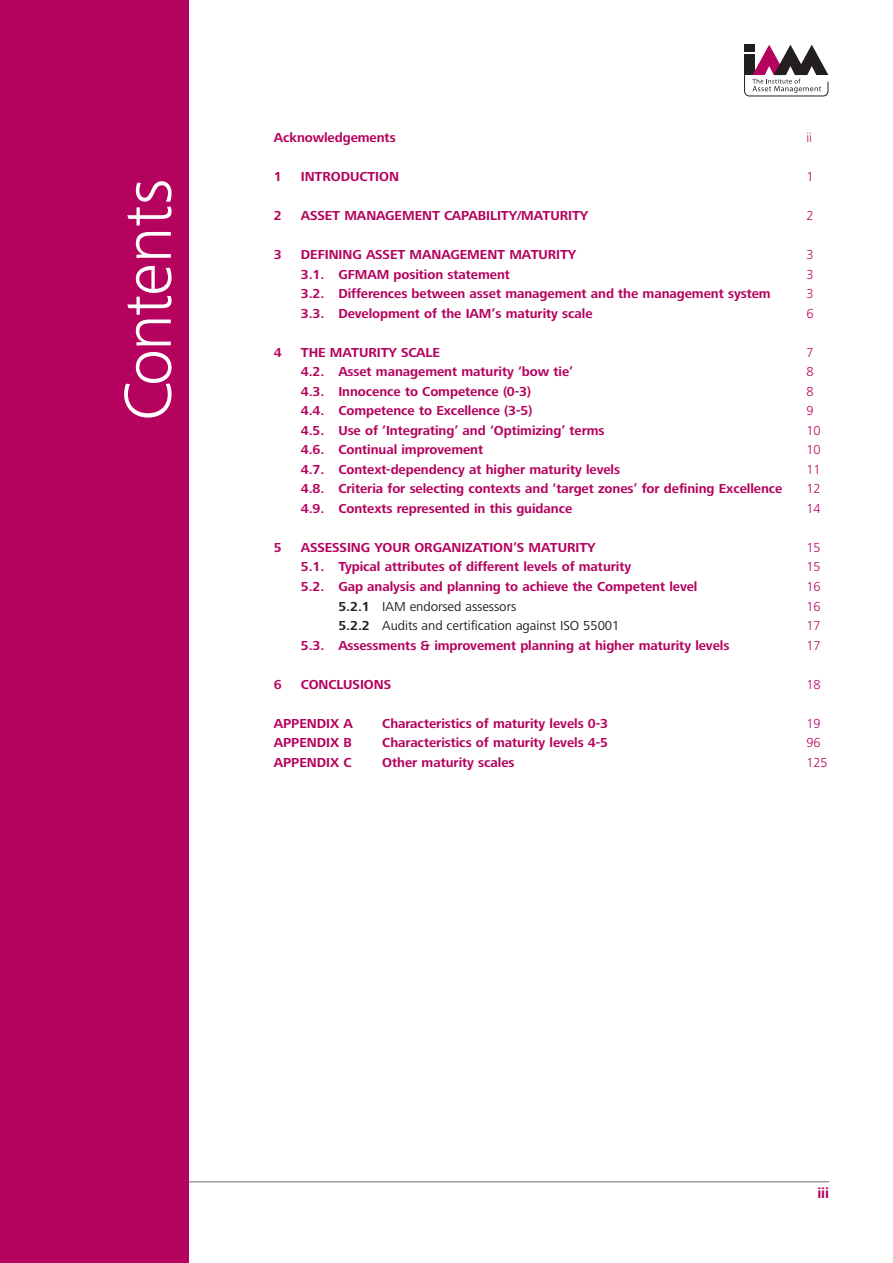
<style>
.page{position:relative;width:893px;height:1263px;background:#fff}
.page>*{position:absolute;margin:0;border:0;box-sizing:border-box;transform-origin:0 0}
.t1{font:300 69px "Frutiger Next LT";letter-spacing:-.025em;color:#fff}
.t2{font:700 15px "Frutiger Next LT";color:#b5025e}
.Body_copy{font:700 13.5px "Frutiger Next LT";letter-spacing:-.005em;color:#b5025e}
.Body_copy-2{font:13.5px "Frutiger Next LT";letter-spacing:-.005em;color:#231f20}
.Body_copy-3{font:300 13.5px "Frutiger Next LT";letter-spacing:-.005em;color:#b5025e}
.s1{font-weight:700}
</style>
<div class="page">
<hr style="left:85px;top:1181px;width:744px;height:1px;background:#6c6d70">
<svg style="left:744px;top:45px;width:85px;height:51px"></svg>
<div style="left:0;top:0;width:188px;height:1263px;background:#b5025e"></div>
<p class="t1" style="left:110px;top:421px;width:244px;rotate:-90deg">Contents</p>
<p class="Body_copy" style="left:274px;top:130px;width:123px">Acknowledgements</p>
<p class="Body_copy-3" style="left:806px;top:130px;width:7px">ii</p>
<p class="Body_copy" style="left:274px;top:169px;width:9px">1</p>
<p class="Body_copy" style="left:301px;top:169px;width:100px">INTRODUCTION</p>
<p class="Body_copy-3" style="left:806px;top:169px;width:9px">1</p>
<p class="Body_copy" style="left:274px;top:208px;width:9px">2</p>
<p class="Body_copy" style="left:301px;top:208px;width:289px">ASSET MANAGEMENT CAPABILITY/MATURITY</p>
<p class="Body_copy-3" style="left:806px;top:208px;width:9px">2</p>
<p class="Body_copy" style="left:274px;top:247px;width:9px">3</p>
<p class="Body_copy" style="left:301px;top:247px;width:277px">DEFINING ASSET MANAGEMENT MATURITY</p>
<p class="Body_copy-3" style="left:806px;top:247px;width:9px">3</p>
<p class="Body_copy" style="left:301px;top:267px;width:211px">3.1. GFMAM position statement</p>
<p class="Body_copy-3" style="left:806px;top:267px;width:9px">3</p>
<p class="Body_copy" style="left:301px;top:286px;width:471px">3.2. Differences between asset management and the management system</p>
<p class="Body_copy-3" style="left:806px;top:286px;width:9px">3</p>
<p class="Body_copy" style="left:301px;top:306px;width:293px">3.3. Development of the IAM’s maturity scale</p>
<p class="Body_copy-3" style="left:806px;top:306px;width:9px">6</p>
<p class="Body_copy" style="left:274px;top:345px;width:9px">4</p>
<p class="Body_copy" style="left:301px;top:345px;width:141px">THE MATURITY SCALE</p>
<p class="Body_copy-3" style="left:806px;top:345px;width:9px">7</p>
<p class="Body_copy" style="left:301px;top:364px;width:274px">4.2. Asset management maturity ‘bow tie’</p>
<p class="Body_copy-3" style="left:806px;top:364px;width:9px">8</p>
<p class="Body_copy" style="left:301px;top:384px;width:232px">4.3. Innocence to Competence (0-3)</p>
<p class="Body_copy-3" style="left:806px;top:384px;width:9px">8</p>
<p class="Body_copy" style="left:301px;top:403px;width:233px">4.4. Competence to Excellence (3-5)</p>
<p class="Body_copy-3" style="left:806px;top:403px;width:9px">9</p>
<p class="Body_copy" style="left:301px;top:423px;width:305px">4.5. Use of ‘Integrating’ and ‘Optimizing’ terms</p>
<p class="Body_copy-3" style="left:806px;top:423px;width:16px">10</p>
<p class="Body_copy" style="left:301px;top:442px;width:184px">4.6. Continual improvement</p>
<p class="Body_copy-3" style="left:806px;top:442px;width:16px">10</p>
<p class="Body_copy" style="left:301px;top:462px;width:321px">4.7. Context-dependency at higher maturity levels</p>
<p class="Body_copy-3" style="left:806px;top:462px;width:16px">11</p>
<p class="Body_copy" style="left:301px;top:481px;width:483px">4.8. Criteria for selecting contexts and ‘target zones’ for defining Excellence</p>
<p class="Body_copy-3" style="left:806px;top:481px;width:16px">12</p>
<p class="Body_copy" style="left:301px;top:501px;width:273px">4.9. Contexts represented in this guidance</p>
<p class="Body_copy-3" style="left:806px;top:501px;width:16px">14</p>
<p class="Body_copy" style="left:274px;top:540px;width:9px">5</p>
<p class="Body_copy" style="left:301px;top:540px;width:296px">ASSESSING YOUR ORGANIZATION’S MATURITY</p>
<p class="Body_copy-3" style="left:806px;top:540px;width:16px">15</p>
<p class="Body_copy" style="left:301px;top:559px;width:332px">5.1. Typical attributes of different levels of maturity</p>
<p class="Body_copy-3" style="left:806px;top:559px;width:16px">15</p>
<p class="Body_copy" style="left:301px;top:579px;width:398px">5.2. Gap analysis and planning to achieve the Competent level</p>
<p class="Body_copy-3" style="left:806px;top:579px;width:16px">16</p>
<p class="Body_copy-2" style="left:338px;top:599px;width:179px"><span class="s1">5.2.1</span> IAM endorsed assessors</p>
<p class="Body_copy-3" style="left:806px;top:599px;width:16px">16</p>
<p class="Body_copy-2" style="left:338px;top:618px;width:283px"><span class="s1">5.2.2</span> Audits and certification against ISO 55001</p>
<p class="Body_copy-3" style="left:806px;top:618px;width:16px">17</p>
<p class="Body_copy" style="left:301px;top:638px;width:430px">5.3. Assessments &amp; improvement planning at higher maturity levels</p>
<p class="Body_copy-3" style="left:806px;top:638px;width:16px">17</p>
<p class="Body_copy" style="left:274px;top:677px;width:9px">6</p>
<p class="Body_copy" style="left:301px;top:677px;width:92px">CONCLUSIONS</p>
<p class="Body_copy-3" style="left:806px;top:677px;width:16px">18</p>
<p class="Body_copy" style="left:274px;top:716px;width:80px">APPENDIX A</p>
<p class="Body_copy" style="left:382px;top:716px;width:227px">Characteristics of maturity levels 0-3</p>
<p class="Body_copy-3" style="left:806px;top:716px;width:16px">19</p>
<p class="Body_copy" style="left:274px;top:735px;width:80px">APPENDIX B</p>
<p class="Body_copy" style="left:382px;top:735px;width:227px">Characteristics of maturity levels 4-5</p>
<p class="Body_copy-3" style="left:806px;top:735px;width:16px">96</p>
<p class="Body_copy" style="left:274px;top:755px;width:79px">APPENDIX C</p>
<p class="Body_copy" style="left:382px;top:755px;width:134px">Other maturity scales</p>
<p class="Body_copy-3" style="left:806px;top:755px;width:23px">125</p>
<p class="t2" style="left:817px;top:1185px;width:13px">iii</p>
</div>
